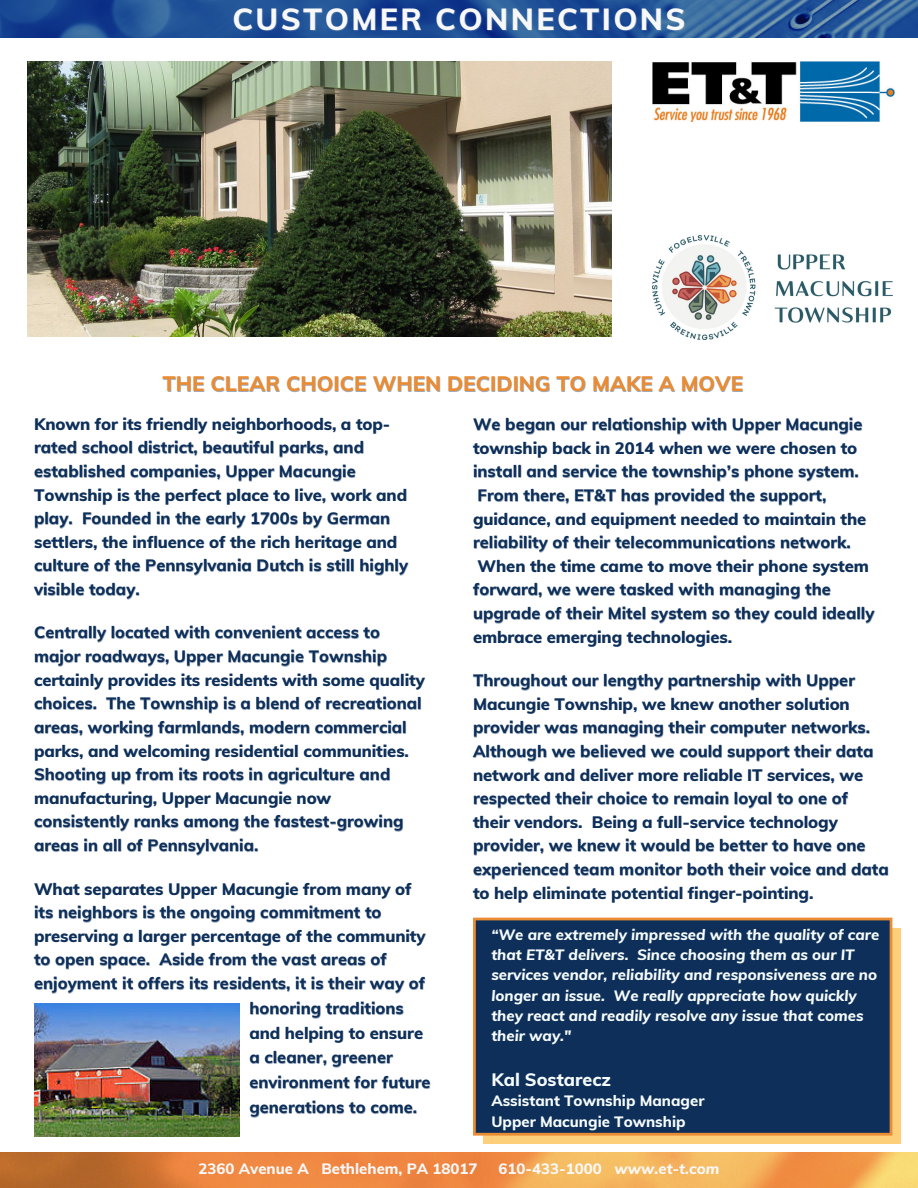
<style>
.page{position:relative;width:918px;height:1188px;background:#fff}
.page>*{position:absolute;margin:0;border:0;box-sizing:border-box;transform-origin:0 0}
.t1{font:800 30.6px "Muli";letter-spacing:.075em;color:#f8f8f8}
.t2{font:800 21px "Muli";color:#ea8c33}
.t3{font:800 18px "Muli";color:#f6fcfc}
.t4{font:800 16.5px/23.7px "Muli";color:#0d2f59}
.t5{font:italic 800 15px/20.2px "Muli";color:#f6fcfc}
.t6{font:800 15px "Muli";color:#f8f8f8}
.t7{font:800 15px "Muli";color:#f6fcfc}
.s1{color:rgb(13 47 89/.4)}
.s2{font-style:italic}
</style>
<div class="page">
<img style="left:0;top:1152px;width:918px;height:36px">
<img style="left:0;top:0;width:918px;height:37px">
<img style="left:653px;top:62px;width:242px;height:59px">
<div style="left:484px;top:928px;width:416px;height:215px;background:#fecf7b"></div>
<div style="left:473px;top:918px;width:419px;height:218px;background:#0d2f59"></div>
<img style="left:34px;top:1003px;width:206px;height:134px">
<img style="left:653px;top:236px;width:239px;height:103px">
<img style="left:27px;top:62px;width:584px;height:274px">
<p class="t1" style="left:232px;top:-1px;width:455px">CUSTOMER CONNECTIONS</p>
<p class="t2" style="left:163px;top:370px;width:582px">THE CLEAR CHOICE WHEN DECIDING TO MAKE A MOVE</p>
<p class="t4" style="left:34px;top:412px;width:376px">Known for its friendly neighborhoods, a top&shy;rated school district, beautiful parks, and established companies, Upper Macungie Township is the perfect place to live, work and <span class="s1">play.</span> Founded in the early 1700s by German settlers, the influence of the rich heritage and culture of the Pennsylvania Dutch is still highly visible today.</p>
<p class="t4" style="left:34px;top:620px;width:392px">Centrally located with convenient access to major roadways, Upper Macungie Township certainly provides its residents with some quality choices. The Township is a blend of recreational areas, working farmlands, modern commercial parks, and welcoming residential communities.<br>Shooting up from its roots in agriculture and manufacturing, Upper Macungie now consistently ranks among the fastest-growing areas in all of Pennsylvania.</p>
<p class="t4" style="left:34px;top:876px;width:393px">What separates Upper Macungie from many of its neighbors is the ongoing commitment to preserving a larger percentage of the community to open space. Aside from the vast areas of enjoyment it offers its residents, it is their way of</p>
<p class="t4" style="left:249px;top:995px;width:183px;line-height:24.8px">honoring traditions and helping to ensure a cleaner, greener environment for future generations to come.</p>
<p class="t4" style="left:473px;top:412px;width:403px">We began our relationship with Upper Macungie township back in 2014 when we were chosen to install and service the township’s phone system.<br>From there, ET&amp;T has provided the support, guidance, and equipment needed to maintain the reliability of their telecommunications network.<br>When the time came to move their phone system forward, we were tasked with managing the upgrade of their Mitel system so they could ideally embrace emerging technologies.</p>
<p class="t4" style="left:473px;top:668px;width:417px">Throughout our lengthy partnership with Upper Macungie Township, we knew another solution provider was managing their computer networks.<br>Although we believed we could support their data network and deliver more reliable IT services, we respected their choice to remain loyal to one of their vendors. Being a full-service technology provider, we knew it would be better to have one experienced team monitor both their voice and data to help eliminate potential finger-pointing.</p>
<p class="t5" style="left:491px;top:924px;width:389px">“We are extremely impressed with the quality of care that ET&amp;T delivers. Since choosing them as our IT services vendor, reliability and responsiveness are no longer an issue. We really appreciate how quickly they react and readily resolve any issue that comes their way."</p>
<p class="t3" style="left:491px;top:1068px;width:121px">Kal Sostarecz</p>
<p class="t7" style="left:491px;top:1091px;width:215px">Assistant Township Manager</p>
<p class="t7" style="left:491px;top:1111px;width:196px">Upper Macungie Township</p>
<p class="t6" style="left:199px;top:1159px;width:280px">2360 Avenue A Bethlehem, PA 18017</p>
<p class="t6" style="left:499px;top:1159px;width:222px">610-433-1000 <span class="s2">www.et-t.com</span></p>
</div>
